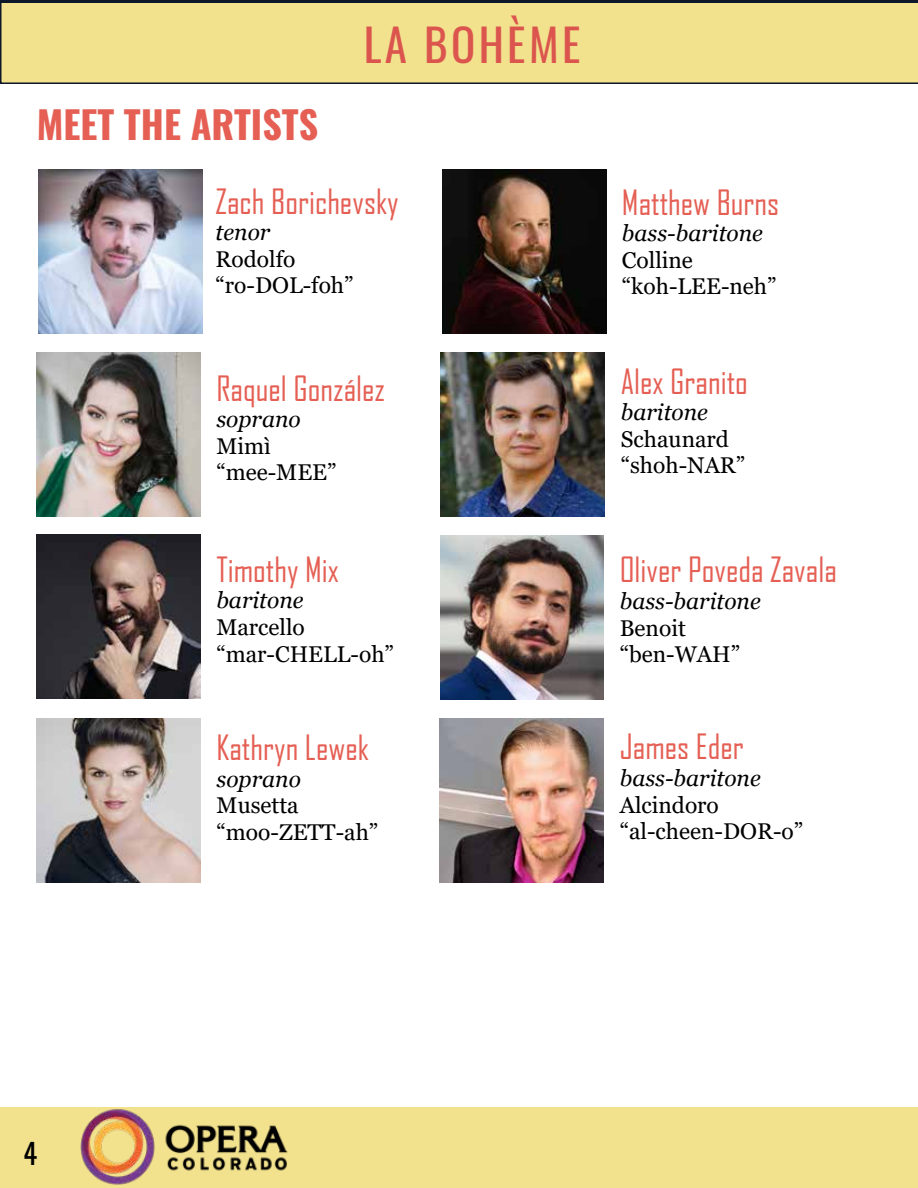
<style>
.page{position:relative;width:918px;height:1188px;background:#fff}
.page>*{position:absolute;margin:0;border:0;box-sizing:border-box;transform-origin:0 0}
.t1{font:45px "Oswald";letter-spacing:.075em;color:#db554e}
.t2{font:700 37.95px "Oswald";color:#e55f54}
.t3{font:33.45px "Agency FB";color:#e55f54}
.t4{font:28.5px "Oswald";color:#000}
.t5{font:22.8px/26.5px "Georgia";color:#000}
.t6{font:italic 22.8px "Georgia";color:#000}
</style>
<div class="page">
<img style="left:38px;top:169px;width:164px;height:164px">
<div style="left:0;top:1107px;width:918px;height:81px;background:#f2e18d"></div>
<img style="left:80px;top:1109px;width:208px;height:76px">
<img style="left:37px;top:535px;width:164px;height:164px">
<img style="left:37px;top:353px;width:164px;height:164px">
<img style="left:442px;top:169px;width:164px;height:164px">
<img style="left:37px;top:718px;width:164px;height:164px">
<img style="left:441px;top:353px;width:164px;height:164px">
<img style="left:440px;top:535px;width:164px;height:164px">
<img style="left:440px;top:718px;width:164px;height:164px">
<hr style="left:0;top:0;width:918px;height:2px;background:#0d182a">
<div style="left:0;top:2px;width:918px;height:82px;background:#f2e18d"></div>
<h2 class="t2" style="left:37px;top:104px;width:283px">MEET THE ARTISTS</h2>
<h1 class="t1" style="left:364px;top:5px;width:218px">LA BOHÈME</h1>
<h3 class="t3" style="left:216px;top:181px;width:185px">Zach Borichevsky</h3>
<p class="t6" style="left:216px;top:218px;width:56px">tenor</p>
<p class="t5" style="left:216px;top:246px;width:139px">Rodolfo “ro-DOL-foh”</p>
<h3 class="t3" style="left:216px;top:368px;width:170px">Raquel González</h3>
<p class="t6" style="left:216px;top:405px;width:86px">soprano</p>
<p class="t5" style="left:216px;top:433px;width:122px">Mimì “mee-MEE”</p>
<h3 class="t3" style="left:216px;top:549px;width:124px">Timothy Mix</h3>
<p class="t6" style="left:216px;top:586px;width:89px">baritone</p>
<p class="t5" style="left:216px;top:614px;width:179px">Marcello “mar-CHELL-oh”</p>
<h3 class="t3" style="left:217px;top:727px;width:154px">Kathryn Lewek</h3>
<p class="t6" style="left:217px;top:765px;width:86px">soprano</p>
<p class="t5" style="left:217px;top:793px;width:163px">Musetta “moo-ZETT-ah”</p>
<h3 class="t3" style="left:622px;top:182px;width:159px">Matthew Burns</h3>
<p class="t6" style="left:622px;top:219px;width:142px">bass-baritone</p>
<p class="t5" style="left:622px;top:247px;width:156px">Colline “koh-LEE-neh”</p>
<h3 class="t3" style="left:621px;top:361px;width:129px">Alex Granito</h3>
<p class="t6" style="left:621px;top:398px;width:89px">baritone</p>
<p class="t5" style="left:621px;top:426px;width:126px">Schaunard “shoh-NAR”</p>
<h3 class="t3" style="left:620px;top:550px;width:219px">Oliver Poveda Zavala</h3>
<p class="t6" style="left:620px;top:587px;width:142px">bass-baritone</p>
<p class="t5" style="left:620px;top:615px;width:122px">Benoit “ben-WAH”</p>
<h3 class="t3" style="left:620px;top:727px;width:126px">James Eder</h3>
<p class="t6" style="left:620px;top:764px;width:142px">bass-baritone</p>
<p class="t5" style="left:620px;top:792px;width:185px">Alcindoro “al-cheen-DOR-o”</p>
<p class="t4" style="left:23px;top:1128px;width:15px">4</p>
</div>
